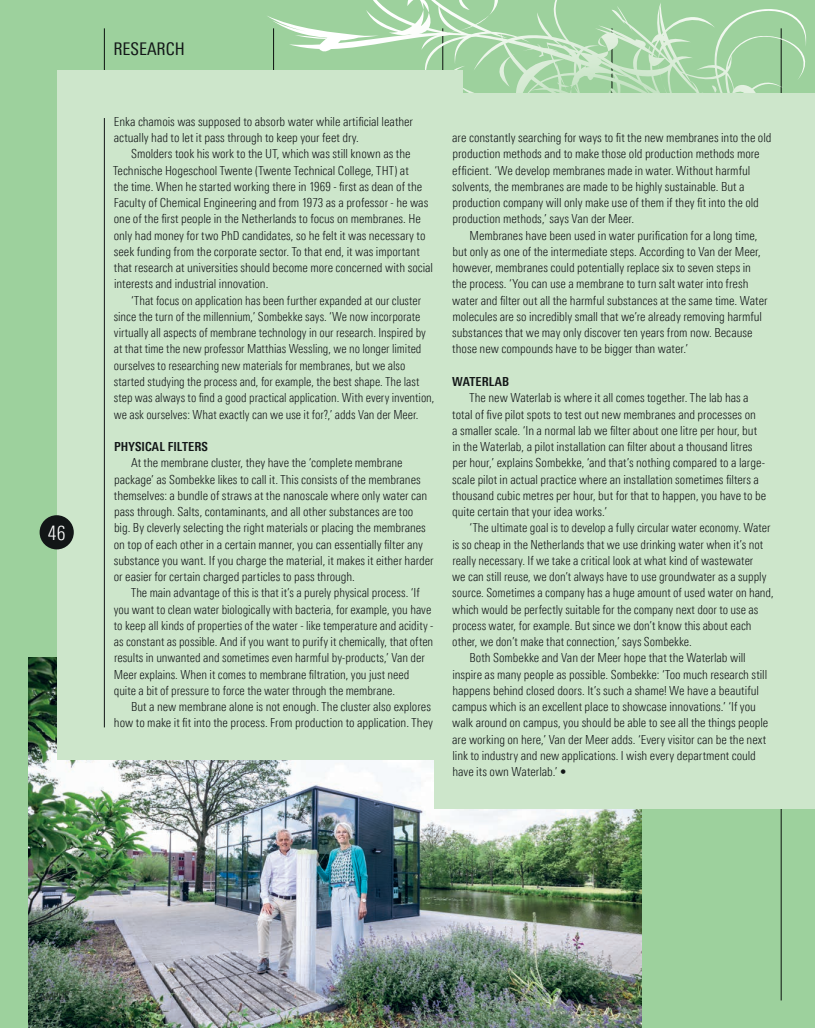
<style>
.page{position:relative;width:815px;height:1028px;background:#9dd19d}
.page>*{position:absolute;margin:0;border:0;box-sizing:border-box;transform-origin:0 0}
.t1{font:300 20px "Linotype Univers 320 Cn";color:#fff}
.t2{font:17.5px "Linotype Univers 420 Cn";color:#121617}
.t3{font:300 12.5px/16.2px "Linotype Univers 320 Cn";letter-spacing:-.005em;color:#121617}
.t4{font:700 12.5px "Linotype Univers 620 Cn";letter-spacing:.005em;color:#121617}
.t5{font:300 10px "Linotype Univers 320 Cn";letter-spacing:.025em;color:#121617}
.s1{font-family:"Linotype Univers 420 Cn";font-weight:400}
</style>
<div class="page">
<svg style="left:266px;top:0;width:300px;height:93px"></svg>
<img style="left:28px;top:657px;width:613px;height:371px">
<div style="left:57px;top:71px;width:405px;height:689px;background:#cde6cb"></div>
<div style="left:434px;top:93px;width:381px;height:715px;background:#cde6cb"></div>
<div style="left:40px;top:515px;width:34px;height:34px;background:#121617;border-radius:50%"></div>
<hr style="left:104px;top:118px;width:1px;height:609px;background:#121617">
<h1 class="t1" style="left:48px;top:521px;width:19px">46</h1>
<h2 class="t2" style="left:113px;top:39px;width:73px">RESEARCH</h2>
<p class="t3" style="left:114px;top:113px;width:301px">Enka chamois was supposed to absorb water while artificial leather actually had to let it pass through to keep your feet dry.</p>
<p class="t3" style="left:113px;top:146px;width:321px;text-indent:18px">Smolders took his work to the UT, which was still known as the Technische Hogeschool Twente (Twente Technical College, THT) at<br>the time. When he started working there in 1969 - first as dean of the Faculty of Chemical Engineering and from 1973 as a professor - he was one of the first people in the Netherlands to focus on membranes. He only had money for two PhD candidates, so he felt it was necessary to seek funding from the corporate sector. To that end, it was important that research at universities should become more concerned with social interests and industrial innovation.</p>
<p class="t3" style="left:114px;top:292px;width:322px;text-indent:17px">‘That focus on application has been further expanded at our cluster since the turn of the millennium,’ Sombekke says. ‘We now incorporate virtually all aspects of membrane technology in our research. Inspired by at that time the new professor Matthias Wessling, we no longer limited ourselves to researching new materials for membranes, but we also started studying the process and, for example, the best shape. The last step was always to find a good practical application. With every invention, we ask ourselves: What exactly can we use it for?,’ adds Van der Meer.</p>
<p class="t4" style="left:114px;top:439px;width:95px">PHYSICAL FILTERS</p>
<p class="t3" style="left:114px;top:455px;width:321px;text-indent:17px">At the membrane cluster, they have the ‘complete membrane package’ as Sombekke likes to call it. This consists of the membranes themselves: a bundle of straws at the nanoscale where only water can pass through. Salts, contaminants, and all other substances are too<br>big. By cleverly selecting the right materials or placing the membranes on top of each other in a certain manner, you can essentially filter any substance you want. If you charge the material, it makes it either harder or easier for certain charged particles to pass through.</p>
<p class="t3" style="left:114px;top:585px;width:321px;text-indent:17px">The main advantage of this is that it’s a purely physical process. ‘If you want to clean water biologically with bacteria, for example, you have to keep all kinds of properties of the water - like temperature and acidity - as constant as possible. And if you want to purify it chemically, that often results in unwanted and sometimes even harmful by-products,’ Van der Meer explains. When it comes to membrane filtration, you just need quite a bit of pressure to force the water through the membrane.</p>
<p class="t3" style="left:114px;top:698px;width:321px;text-align:right">But a new membrane alone is not enough. The cluster also explores how to make it fit into the process. From production to application. They</p>
<p class="t3" style="left:452px;top:130px;width:321px">are constantly searching for ways to fit the new membranes into the old production methods and to make those old production methods more efficient. ‘We develop membranes made in water. Without harmful solvents, the membranes are made to be highly sustainable. But a production company will only make use of them if they fit into the old production methods,’ says Van der Meer.</p>
<p class="t3" style="left:452px;top:227px;width:317px;text-indent:17px">Membranes have been used in water purification for a long time, but only as one of the intermediate steps. According to Van der Meer, however, membranes could potentially replace six to seven steps in the process. ‘You can use a membrane to turn salt water into fresh water and filter out all the harmful substances at the same time. Water molecules are so incredibly small that we’re already removing harmful substances that we may only discover ten years from now. Because those new compounds have to be bigger than water.’</p>
<p class="t4" style="left:452px;top:374px;width:59px">WATERLAB</p>
<p class="t3" style="left:452px;top:390px;width:315px;text-indent:17px">The new Waterlab is where it all comes together. The lab has a total of five pilot spots to test out new membranes and processes on<br>a smaller scale. ‘In a normal lab we filter about one litre per hour, but in the Waterlab, a pilot installation can filter about a thousand litres per hour,’ explains Sombekke, ‘and that’s nothing compared to a large&shy;scale pilot in actual practice where an installation sometimes filters a thousand cubic metres per hour, but for that to happen, you have to be quite certain that your idea works.’</p>
<p class="t3" style="left:469px;top:520px;width:303px">‘The ultimate goal is to develop a fully circular water economy. Water</p>
<p class="t3" style="left:452px;top:536px;width:312px">is so cheap in the Netherlands that we use drinking water when it’s not</p>
<p class="t3" style="left:452px;top:552px;width:302px">really necessary. If we take a critical look at what kind of wastewater</p>
<p class="t3" style="left:452px;top:568px;width:316px">we can still reuse, we don’t always have to use groundwater as a supply</p>
<p class="t3" style="left:452px;top:585px;width:323px">source. Sometimes a company has a huge amount of used water on hand,</p>
<p class="t3" style="left:452px;top:601px;width:308px">which would be perfectly suitable for the company next door to use as</p>
<p class="t3" style="left:452px;top:617px;width:301px">process water, for example. But since we don’t know this about each</p>
<p class="t3" style="left:452px;top:633px;width:241px">other, we don’t make that connection,’ says Sombekke.</p>
<p class="t3" style="left:469px;top:650px;width:278px">Both Sombekke and Van der Meer hope that the Waterlab will</p>
<p class="t3" style="left:452px;top:666px;width:316px">inspire as many people as possible. Sombekke: ‘Too much research still</p>
<p class="t3" style="left:452px;top:682px;width:308px">happens behind closed doors. It’s such a shame! We have a beautiful</p>
<p class="t3" style="left:452px;top:698px;width:305px">campus which is an excellent place to showcase innovations.’ ‘If you</p>
<p class="t3" style="left:452px;top:715px;width:317px">walk around on campus, you should be able to see all the things people</p>
<p class="t3" style="left:452px;top:731px;width:315px">are working on here,’ Van der Meer adds. ‘Every visitor can be the next</p>
<p class="t3" style="left:452px;top:747px;width:305px">link to industry and new applications. I wish every department could</p>
<p class="t3" style="left:452px;top:763px;width:116px">have its own Waterlab.’ <span class="s1">•</span></p>
<p class="t5" style="left:35px;top:990px;width:36px">CAMPUS</p>
</div>
